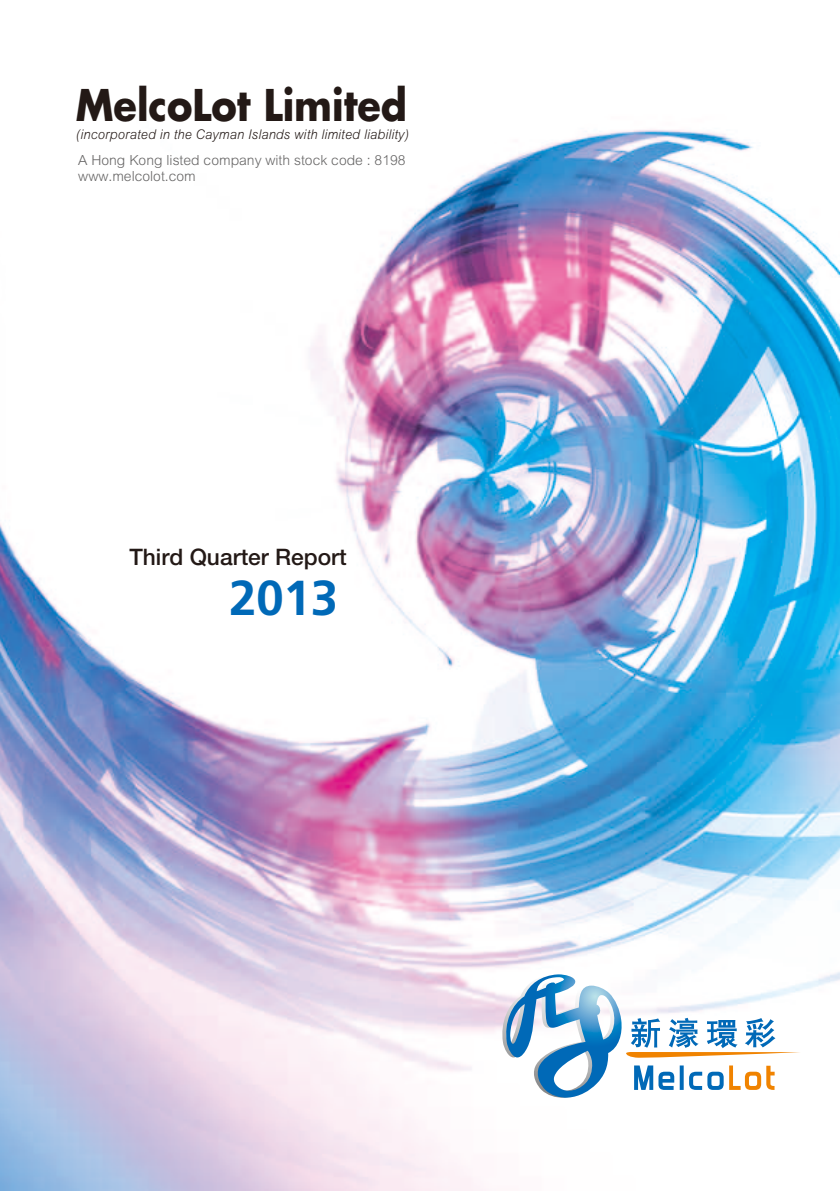
<style>
.page{position:relative;width:840px;height:1191px;background:#fff}
.page>*{position:absolute;margin:0;border:0;box-sizing:border-box;transform-origin:0 0}
.t1{font:700 49px "Frutiger LT Std";color:#0069b7}
.t2{font:700 42.6px "Futura Std";color:#231916;scale:.9 1}
.t3{font:500 22.8px "Helvetica Neue LT Std";color:#231916}
.t4{font:300 14px/16.4px "Arial MT Std";color:#666565}
.t5{font:italic 300 13.4px "Arial MT Std";letter-spacing:.015em;color:#231916;scale:.95 1}
</style>
<div class="page">
<img style="left:0;top:129px;width:839px;height:1062px">
<img style="left:0;top:915px;width:50px;height:257px">
<img style="left:480px;top:915px;width:359px;height:257px">
<svg style="left:499px;top:974px;width:301px;height:124px"></svg>
<h2 class="t2" style="left:76px;top:77px;width:369px">MelcoLot Limited</h2>
<p class="t5" style="left:76px;top:127px;width:352px">(incorporated in the Cayman Islands with limited liability)</p>
<p class="t4" style="left:78px;top:152px;width:328px">A Hong Kong listed company with stock code : 8198 www.melcolot.com</p>
<h3 class="t3" style="left:129px;top:544px;width:219px">Third Quarter Report</h3>
<h1 class="t1" style="left:229px;top:569px;width:111px">2013</h1>
</div>
